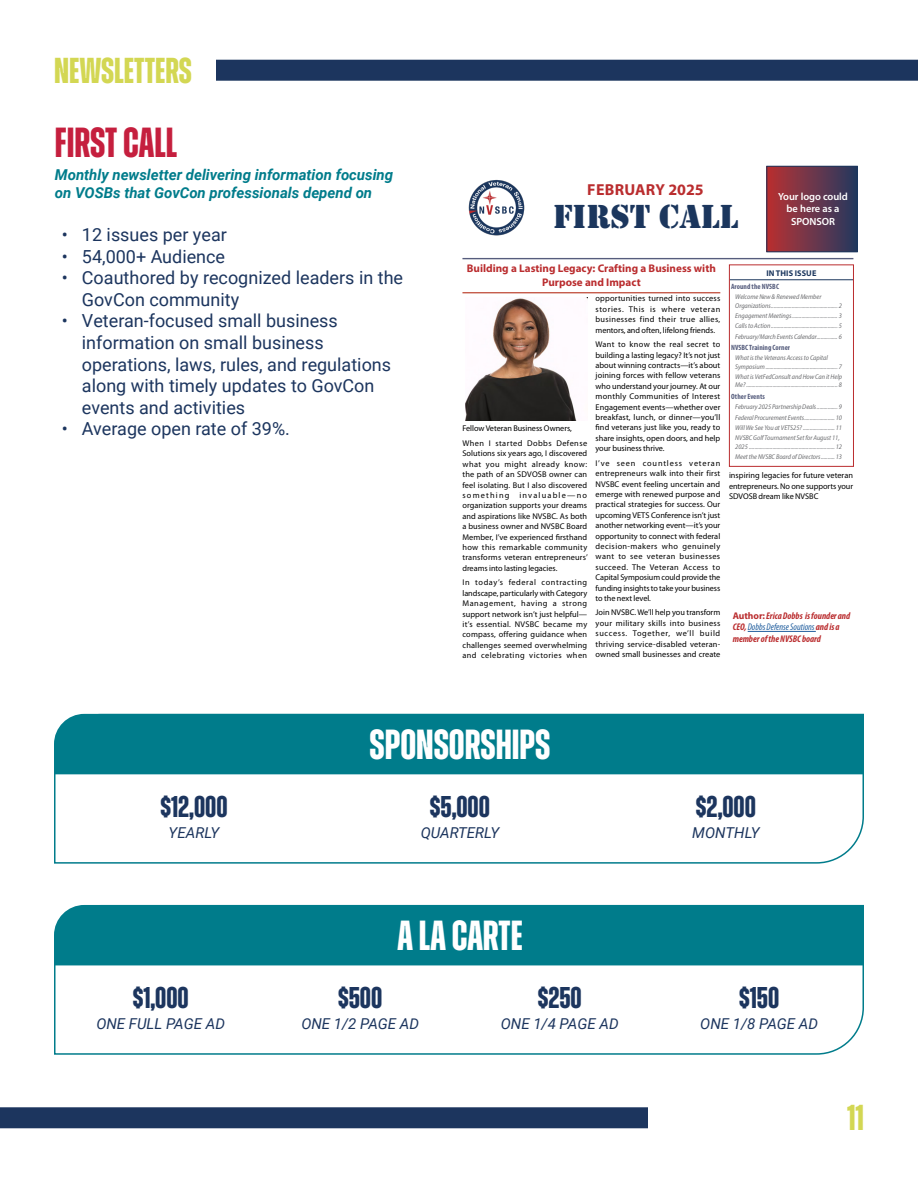
<style>
.page{position:relative;width:918px;height:1188px;background:#fff}
.page>*{position:absolute;margin:0;border:0;box-sizing:border-box;transform-origin:0 0}
.t1{font:700 42px "Zuume";color:#fff}
.t2{font:700 42px "Zuume";color:#c51f3e}
.t3{font:700 36px "Zuume";color:#d3d753}
.t4{font:34.65px "Stencil";color:#1b365d}
.t5{font:700 30px "Zuume";color:#1c355e}
.t6{font:18px/21.6px "Roboto";color:#1c355e}
.t7{font:700 15.9px "Myriad Pro";letter-spacing:.01em;color:#ba2d2f}
.t8{font:italic 700 15px/18px "Roboto";color:#007c8b}
.t9{font:italic 15px "Roboto";color:#1c355e}
.t10{font:700 11.1px/13.4px "Myriad Pro";color:#ba2d2f;text-align:center}
.t11{font:600 10.35px/12.5px "Myriad Pro";letter-spacing:-.005em;color:#fff;text-align:center}
.t12{font:italic 700 condensed 9.75px/11.7px "Myriad Pro";letter-spacing:-.005em;color:#ba2d2f}
.t13{font:8.25px/10.4px "Myriad Pro";color:#000;text-align:justify}
.t14{font:700 8.25px "Myriad Pro";letter-spacing:.015em;color:#1b365d}
.t15{font:700 condensed 7.65px "Myriad Pro";letter-spacing:.005em;color:#565d7d}
.t16{font:italic semi-condensed 6.9px/10.4px "Myriad Pro";letter-spacing:-.005em;color:#6d6e71}
.s1{font-style:normal;font-stretch:normal}
.s2{font-weight:400;color:#215e9e}
</style>
<div class="page">
<div style="left:216px;top:60px;width:702px;height:21px;background:#1c355e"></div>
<div style="left:0;top:1107px;width:648px;height:21px;background:#1c355e"></div>
<svg style="left:54px;top:904px;width:810px;height:151px"></svg>
<svg style="left:54px;top:713px;width:810px;height:151px"></svg>
<div style="left:54px;top:905px;width:810px;height:60px;background:#007c8b"></div>
<div style="left:54px;top:714px;width:810px;height:60px;background:#007c8b"></div>
<hr style="left:462px;top:258px;width:391px;height:1px;background:#565d7d">
<img style="left:468px;top:179px;width:57px;height:57px">
<hr style="left:462px;top:292px;width:258px;height:1px;background:#c55949">
<div style="left:767px;top:166px;width:90px;height:86px;background:linear-gradient(to right,#b83133,#253960)"></div>
<div style="left:766px;top:166px;width:92px;height:86px;border:1px solid #1b365d"></div>
<hr style="left:730px;top:279px;width:123px;height:1px;background:#1b365d">
<div style="left:729px;top:265px;width:125px;height:202px;border:1px solid #ba2d2f"></div>
<hr style="left:748px;top:631px;width:68px;height:1px;background:#215e9e">
<img style="left:465px;top:298px;width:112px;height:123px">
<p class="t3" style="left:54px;top:51px;width:139px">NEWSLETTERS</p>
<p class="t2" style="left:55px;top:120px;width:124px">FIRST CALL</p>
<p class="t8" style="left:55px;top:165px;width:340px">Monthly newsletter delivering information focusing on VOSBs that GovCon professionals depend on</p>
<p class="t6" style="left:62px;top:223px;width:167px">• 12 issues per year</p>
<p class="t6" style="left:62px;top:245px;width:165px">• 54,000+ Audience</p>
<p class="t6" style="left:82px;top:266px;width:323px;text-indent:-20px">• Coauthored by recognized leaders in the<br>GovCon community</p>
<p class="t6" style="left:82px;top:310px;width:311px;text-indent:-20px">• Veteran-focused small business information on small business operations, laws, rules, and regulations along with timely updates to GovCon events and activities</p>
<p class="t6" style="left:62px;top:418px;width:230px">• Average open rate of 39%.</p>
<p class="t7" style="left:587px;top:179px;width:118px">FEBRUARY 2025</p>
<p class="t4" style="left:553px;top:197px;width:186px">FIRST CALL</p>
<p class="t11" style="left:778px;top:190px;width:71px">Your logo could be here as a<br>SPONSOR</p>
<p class="t10" style="left:467px;top:262px;width:251px">Building a Lasting Legacy: Crafting a Business with<br>Purpose and Impact</p>
<p class="t13" style="left:596px;top:293px;width:126px">opportunities turned into success stories. This is where veteran businesses find their true allies, mentors, and often, lifelong friends.</p>
<p class="t13" style="left:596px;top:339px;width:126px">Want to know the real secret to building a lasting legacy? It’s not just about winning contracts—it’s about joining forces with fellow veterans who understand your journey. At our monthly Communities of Interest Engagement events—whether over breakfast, lunch, or dinner—you’ll find veterans just like you, ready to share insights, open doors, and help your business thrive.</p>
<p class="t13" style="left:596px;top:458px;width:126px">I’ve seen countless veteran entrepreneurs walk into their first NVSBC event feeling uncertain and emerge with renewed purpose and practical strategies for success. Our upcoming VETS Conference isn’t just another networking event—it’s your opportunity to connect with federal decision-makers who genuinely want to see veteran businesses succeed. The Veteran Access to Capital Symposium could provide the funding insights to take your business to the next level.</p>
<p class="t13" style="left:596px;top:607px;width:126px">Join NVSBC. We’ll help you transform your military skills into business success. Together, we’ll build thriving service-disabled veteran&shy;owned small businesses and create</p>
<p class="t13" style="left:462px;top:421px;width:126px;line-height:14.5px">Fellow Veteran Business Owners,<br>When I started Dobbs Defense</p>
<p class="t13" style="left:462px;top:448px;width:127px">Solutions six years ago, I discovered what you might already know: the path of an SDVOSB owner can feel isolating. But I also discovered something invaluable—no organization supports your dreams and aspirations like NVSBC. As both a business owner and NVSBC Board Member, I’ve experienced firsthand how this remarkable community transforms veteran entrepreneurs’ dreams into lasting legacies.</p>
<p class="t13" style="left:462px;top:577px;width:126px">In today’s federal contracting landscape, particularly with Category Management, having a strong support network isn’t just helpful— it’s essential. NVSBC became my compass, offering guidance when challenges seemed overwhelming and celebrating victories when</p>
<p class="t14" style="left:766px;top:267px;width:52px">IN THIS ISSUE</p>
<p class="t15" style="left:731px;top:282px;width:49px">Around the NVSBC</p>
<p class="t16" style="left:735px;top:293px;width:108px;line-height:8.2px">Welcome New &amp; Renewed Member<br>Organizations................................................ 2</p>
<p class="t16" style="left:735px;top:310px;width:108px;text-align:justify">Engagement Meetings................................. 3<br>Calls to Action................................................ 5<br>February/March Events Calendar............... 6</p>
<p class="t15" style="left:731px;top:343px;width:60px">NVSBC Training Corner</p>
<p class="t16" style="left:735px;top:354px;width:108px;line-height:8.2px">What is the Veterans Access to Capital<br>Symposium.................................................... 7</p>
<p class="t16" style="left:735px;top:373px;width:108px;line-height:8.2px">What is VetFedConsult and How Can it Help<br>Me?.................................................................. 8</p>
<p class="t15" style="left:731px;top:391px;width:35px">Other Events</p>
<p class="t16" style="left:735px;top:402px;width:108px;text-align:justify">February 2025 Partnership Deals............... 9<br>Federal Procurement Events......................10<br>Will We See You at VETS25? .......................11<br>NVSBC Golf Tournament Set for August 11,</p>
<p class="t16" style="left:735px;top:441px;width:108px">2025 ..............................................................12<br>Meet the NVSBC Board of Directors.......... 13</p>
<p class="t13" style="left:729px;top:470px;width:126px">inspiring legacies for future veteran entrepreneurs. No one supports your SDVOSB dream like NVSBC</p>
<p class="t12" style="left:733px;top:610px;width:119px"><span class="s1">Author:</span> Erica Dobbs is founder and<br>CEO, <span class="s2">Dobbs Defense Soutions</span> and is a member of the NVSBC board</p>
<p class="t5" style="left:160px;top:791px;width:69px">$12,000</p>
<p class="t9" style="left:169px;top:822px;width:52px">YEARLY</p>
<p class="t5" style="left:133px;top:982px;width:58px">$1,000</p>
<p class="t9" style="left:96px;top:1013px;width:130px">ONE FULL PAGE AD</p>
<p class="t1" style="left:370px;top:722px;width:182px">SPONSORSHIPS</p>
<p class="t5" style="left:430px;top:791px;width:62px">$5,000</p>
<p class="t9" style="left:421px;top:822px;width:80px">QUARTERLY</p>
<p class="t1" style="left:397px;top:913px;width:127px">A LA CARTE</p>
<p class="t5" style="left:338px;top:982px;width:46px">$500</p>
<p class="t9" style="left:301px;top:1013px;width:119px">ONE 1/2 PAGE AD</p>
<p class="t5" style="left:538px;top:982px;width:45px">$250</p>
<p class="t9" style="left:501px;top:1013px;width:119px">ONE 1/4 PAGE AD</p>
<p class="t5" style="left:696px;top:791px;width:62px">$2,000</p>
<p class="t9" style="left:692px;top:822px;width:69px">MONTHLY</p>
<p class="t5" style="left:739px;top:982px;width:42px">$150</p>
<p class="t9" style="left:700px;top:1013px;width:119px">ONE 1/8 PAGE AD</p>
<p class="t3" style="left:847px;top:1099px;width:18px">11</p>
</div>
